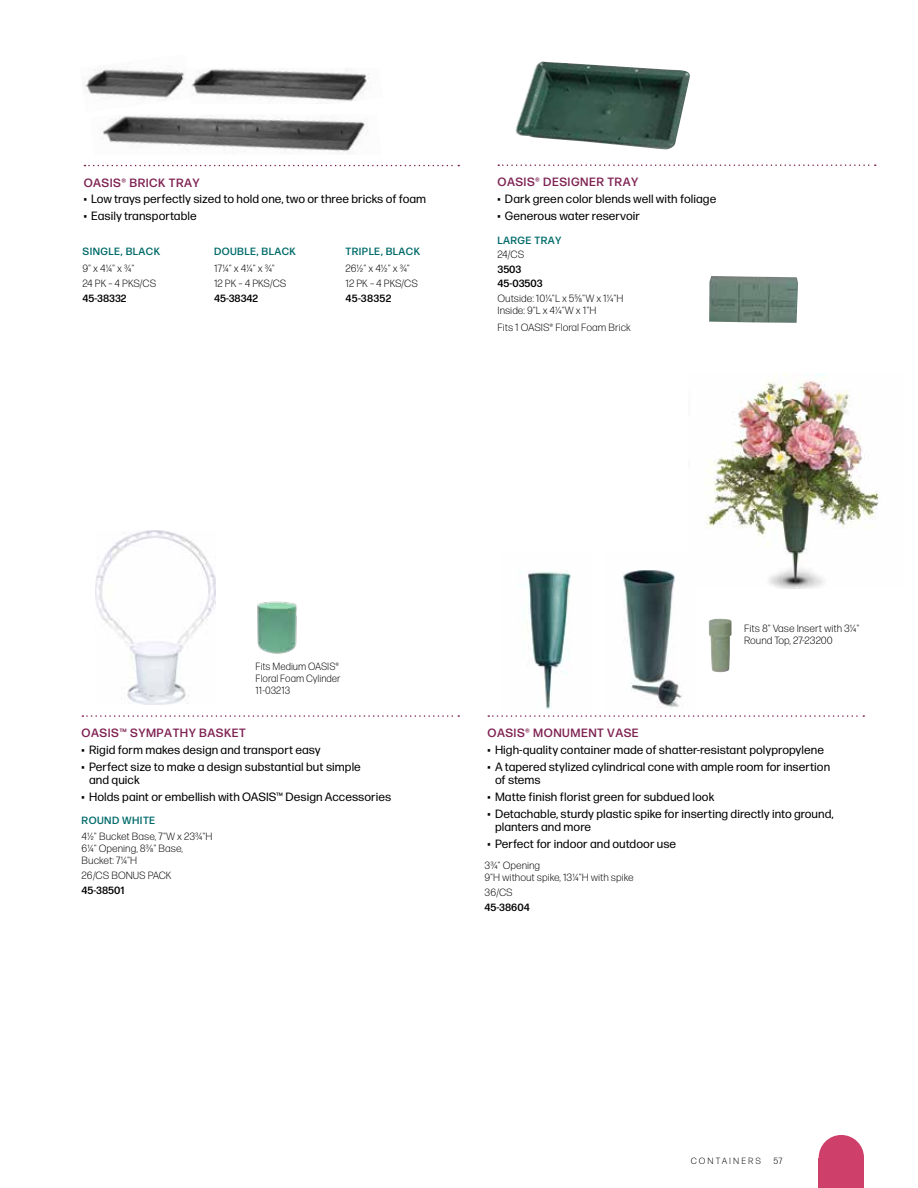
<style>
.page{position:relative;width:918px;height:1188px;background:#fff}
.page>*{position:absolute;margin:0;border:0;box-sizing:border-box;transform-origin:0 0}
.t1{font:12px/13.5px "Forma DJR Micro";letter-spacing:.005em;color:#000}
.t2{font:500 12px "Forma DJR Micro";letter-spacing:.04em;color:#7f2353}
.t3{font:300 10.5px/12px "Forma DJR Micro";color:#000}
.t4{font:500 10.5px "Forma DJR Micro";letter-spacing:.04em;color:#006b6a}
.t5{font:500 10.5px/14.1px "Forma DJR Micro";color:#000}
.t6{font:300 10.5px/12px "Forma DJR Micro";color:#000;scale:.95 1}
.t7{font:300 9px "Forma DJR Micro";letter-spacing:.225em;color:#000}
</style>
<div class="page">
<svg style="left:82px;top:715px;width:377px;height:2px"></svg>
<img style="left:95px;top:531px;width:121px;height:173px">
<img style="left:191px;top:69px;width:178px;height:35px">
<img style="left:85px;top:66px;width:106px;height:34px">
<img style="left:102px;top:115px;width:263px;height:38px">
<svg style="left:84px;top:165px;width:375px;height:1px"></svg>
<svg style="left:488px;top:715px;width:376px;height:2px"></svg>
<img style="left:527px;top:571px;width:44px;height:138px">
<img style="left:622px;top:570px;width:61px;height:139px">
<img style="left:705px;top:374px;width:174px;height:215px">
<img style="left:709px;top:619px;width:23px;height:53px">
<img style="left:515px;top:61px;width:175px;height:88px">
<svg style="left:498px;top:164px;width:378px;height:2px"></svg>
<img style="left:709px;top:276px;width:89px;height:47px">
<img style="left:257px;top:601px;width:40px;height:53px">
<div style="left:819px;top:1135px;width:45px;height:45px;background:#ce3f69;border-radius:50%"></div>
<div style="left:819px;top:1158px;width:45px;height:30px;background:#ce3f69"></div>
<p class="t2" style="left:84px;top:175px;width:118px">OASIS® BRICK TRAY</p>
<p class="t1" style="left:84px;top:192px;width:344px">• Low trays perfectly sized to hold one, two or three bricks of foam</p>
<p class="t1" style="left:84px;top:209px;width:115px">• Easily transportable</p>
<p class="t4" style="left:83px;top:245px;width:79px">SINGLE, BLACK</p>
<p class="t3" style="left:83px;top:260px;width:75px;line-height:15.3px">9" x 41/4" x 3/4"<br>24 PK – 4 PKS/CS</p>
<p class="t5" style="left:83px;top:291px;width:46px">45-38332</p>
<p class="t4" style="left:346px;top:245px;width:76px">TRIPLE, BLACK</p>
<p class="t3" style="left:346px;top:260px;width:74px;line-height:15.3px">261/2" x 41/2" x 3/4"<br>12 PK – 4 PKS/CS</p>
<p class="t5" style="left:346px;top:291px;width:47px">45-38352</p>
<p class="t4" style="left:214px;top:245px;width:83px">DOUBLE, BLACK</p>
<p class="t3" style="left:214px;top:260px;width:74px;line-height:15.3px">171/4" x 41/4" x 3/4"<br>12 PK – 4 PKS/CS</p>
<p class="t5" style="left:214px;top:291px;width:46px">45-38342</p>
<p class="t2" style="left:497px;top:174px;width:142px">OASIS® DESIGNER TRAY</p>
<p class="t1" style="left:497px;top:192px;width:220px">• Dark green color blends well with foliage</p>
<p class="t1" style="left:497px;top:208px;width:144px">• Generous water reservoir</p>
<p class="t4" style="left:497px;top:233px;width:66px">LARGE TRAY</p>
<p class="t3" style="left:497px;top:248px;width:28px">24/CS</p>
<p class="t5" style="left:497px;top:262px;width:47px">3503<br>45-03503</p>
<p class="t3" style="left:497px;top:292px;width:128px">Outside: 10¼"L x 55/8"W x 1¼"H<br>Inside: 9"L x 4¼"W x 1"H</p>
<p class="t3" style="left:497px;top:321px;width:135px">Fits 1 OASIS® Floral Foam Brick</p>
<p class="t6" style="left:256px;top:660px;width:91px">Fits Medium OASIS®<br>Floral Foam Cylinder<br>11-03213</p>
<p class="t2" style="left:82px;top:725px;width:166px">OASIS™ SYMPATHY BASKET</p>
<p class="t1" style="left:82px;top:743px;width:241px">• Rigid form makes design and transport easy</p>
<p class="t1" style="left:89px;top:759px;width:273px;text-indent:-8px">• Perfect size to make a design substantial but simple and quick</p>
<p class="t1" style="left:82px;top:789px;width:311px">• Holds paint or embellish with OASIS™ Design Accessories</p>
<p class="t4" style="left:82px;top:813px;width:75px">ROUND WHITE</p>
<p class="t3" style="left:82px;top:830px;width:132px">41/2" Bucket Base, 7"W x 233/4"H<br>61/4" Opening, 83/8" Base,<br>Bucket: 71/4"H</p>
<p class="t3" style="left:82px;top:869px;width:92px">26/CS BONUS PACK</p>
<p class="t5" style="left:82px;top:883px;width:44px">45-38501</p>
<p class="t3" style="left:744px;top:622px;width:117px">Fits 8" Vase Insert with 31/4"<br>Round Top, 27-23200</p>
<p class="t2" style="left:488px;top:725px;width:153px">OASIS® MONUMENT VASE</p>
<p class="t1" style="left:488px;top:743px;width:338px">• High-quality container made of shatter-resistant polypropylene</p>
<p class="t1" style="left:495px;top:759px;width:337px;text-indent:-8px">• A tapered stylized cylindrical cone with ample room for insertion of stems</p>
<p class="t1" style="left:488px;top:789px;width:229px">• Matte finish florist green for subdued look</p>
<p class="t1" style="left:495px;top:806px;width:340px;text-indent:-8px">• Detachable, sturdy plastic spike for inserting directly into ground, planters and more</p>
<p class="t1" style="left:488px;top:836px;width:190px">• Perfect for indoor and outdoor use</p>
<p class="t3" style="left:485px;top:859px;width:151px">33/4" Opening<br>9"H without spike, 131/4"H with spike</p>
<p class="t3" style="left:485px;top:886px;width:30px">36/CS</p>
<p class="t5" style="left:485px;top:900px;width:47px">45-38604</p>
<p class="t7" style="left:691px;top:1156px;width:72px">CONTAINERS</p>
<p class="t7" style="left:774px;top:1156px;width:11px">57</p>
</div>
